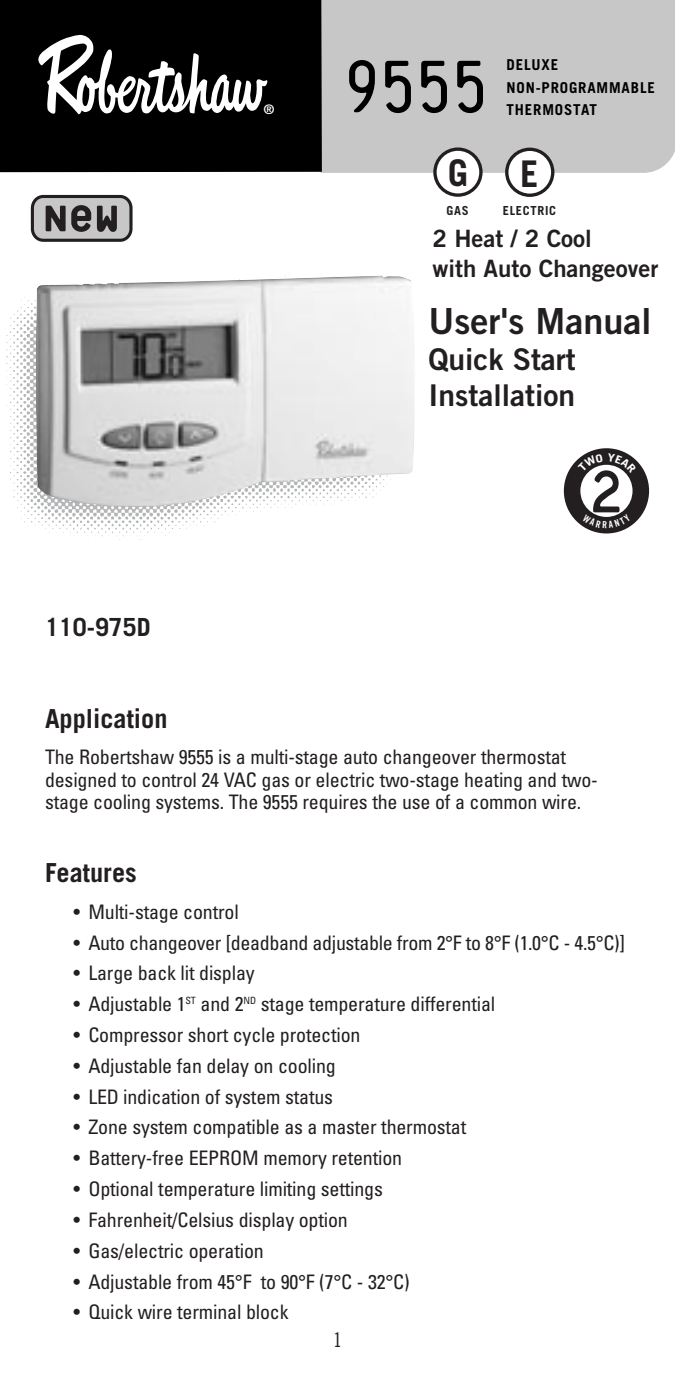
<style>
.page{position:relative;width:675px;height:1395px;background:#fff}
.page>*{position:absolute;margin:0;border:0;box-sizing:border-box;transform-origin:0 0}
.t1{font:89px "Platelet";color:#231f20;scale:.9 1}
.t2{font:78px "Platelet";color:#000}
.t3{font:800 55.5px "Platelet";color:#231f20}
.t4{font:700 36.75px "Trade Gothic";color:#231f20}
.t5{font:36px "Trade Gothic Bold Two";color:#231f20}
.t6{font:30px/36px "Trade Gothic Bold Two";color:#231f20}
.t7{font:700 26.25px "Trade Gothic";color:#231f20}
.t8{font:700 25px "Trade Gothic";color:#231f20}
.t9{font:24px/30px "Trade Gothic Bold Two";color:#231f20}
.t10{font:condensed 20px/22.5px "Univers";letter-spacing:-.01em;color:#231f20}
.t11{font:20px "Trade Gothic Cond Eighteen";color:#231f20}
.t12{font:700 15px/22.5px "Trade Gothic";letter-spacing:.055em;color:#000}
.t13{font:13.25px "Trade Gothic Bold Cond Twenty";color:#fff}
.t14{font:700 12.5px "Trade Gothic";letter-spacing:.055em;color:#231f20}
</style>
<div class="page">
<div style="left:321px;top:0;width:354px;height:174px;background:#c7c7c7"></div>
<div style="left:0;top:0;width:322px;height:172px;background:#000"></div>
<svg style="left:505px;top:148px;width:49px;height:49px"></svg>
<svg style="left:433px;top:147px;width:50px;height:50px"></svg>
<svg style="left:38px;top:35px;width:230px;height:80px"></svg>
<div style="left:31px;top:195px;width:102px;height:47px;background:#c7c7c7;border:3px solid #231f20;border-radius:11px"></div>
<div style="left:564px;top:448px;width:85px;height:85px;background:#231f20;border-radius:50%"></div>
<div style="left:580px;top:465px;width:53px;height:52px;background:#fff;border-radius:50%"></div>
<img style="left:6px;top:275px;width:376px;height:265px">
<img style="left:36px;top:276px;width:378px;height:232px">
<svg style="left:582px;top:514px;width:49px;height:14px"></svg>
<svg style="left:578px;top:453px;width:59px;height:20px"></svg>
<h3 class="t3" style="left:43px;top:180px;width:78px">NeW</h3>
<p class="t8" style="left:45px;top:617px;width:107px">110-975D</p>
<p class="t13" style="left:264px;top:104px;width:12px">®</p>
<h2 class="t2" style="left:344px;top:24px;width:146px">9555</h2>
<p class="t12" style="left:507px;top:55px;width:150px">DELUXE<br>NON-PROGRAMMABLE<br>THERMOSTAT</p>
<h3 class="t4" style="left:448px;top:160px;width:22px">G</h3>
<h3 class="t4" style="left:520px;top:160px;width:20px">E</h3>
<p class="t14" style="left:447px;top:206px;width:24px">GAS</p>
<p class="t14" style="left:503px;top:206px;width:55px">ELECTRIC</p>
<p class="t9" style="left:432px;top:226px;width:227px">2 Heat / 2 Cool<br>with Auto Changeover</p>
<h3 class="t5" style="left:428px;top:308px;width:224px">User's Manual</h3>
<h3 class="t6" style="left:428px;top:344px;width:149px">Quick Start<br>Installation</h3>
<h1 class="t1" style="left:588px;top:430px;width:43px">2</h1>
<h3 class="t7" style="left:45px;top:709px;width:124px">Application</h3>
<p class="t10" style="left:45px;top:748px;width:554px">The Robertshaw 9555 is a multi-stage auto changeover thermostat designed to control 24 VAC gas or electric two-stage heating and two&shy;stage cooling systems. The 9555 requires the use of a common wire.</p>
<h3 class="t7" style="left:45px;top:863px;width:93px">Features</h3>
<p class="t10" style="left:73px;top:902px;width:167px">• Multi-stage control</p>
<p class="t10" style="left:73px;top:933px;width:553px">• Auto changeover [deadband adjustable from 2°F to 8°F (1.0°C - 4.5°C)]</p>
<p class="t10" style="left:73px;top:964px;width:183px">• Large back lit display</p>
<p class="t10" style="left:73px;top:995px;width:423px">• Adjustable 1<sup>ST</sup> and 2<sup>ND</sup> stage temperature differential</p>
<p class="t10" style="left:73px;top:1025px;width:289px">• Compressor short cycle protection</p>
<p class="t10" style="left:73px;top:1056px;width:264px">• Adjustable fan delay on cooling</p>
<p class="t10" style="left:73px;top:1087px;width:261px">• LED indication of system status</p>
<p class="t10" style="left:73px;top:1118px;width:395px">• Zone system compatible as a master thermostat</p>
<p class="t10" style="left:73px;top:1149px;width:330px">• Battery-free EEPROM memory retention</p>
<p class="t10" style="left:73px;top:1180px;width:311px">• Optional temperature limiting settings</p>
<p class="t10" style="left:73px;top:1210px;width:276px">• Fahrenheit/Celsius display option</p>
<p class="t10" style="left:73px;top:1241px;width:192px">• Gas/electric operation</p>
<p class="t10" style="left:73px;top:1272px;width:338px">• Adjustable from 45°F to 90°F (7°C - 32°C)</p>
<p class="t10" style="left:73px;top:1303px;width:217px">• Quick wire terminal block</p>
<p class="t11" style="left:333px;top:1332px;width:10px">1</p>
</div>
